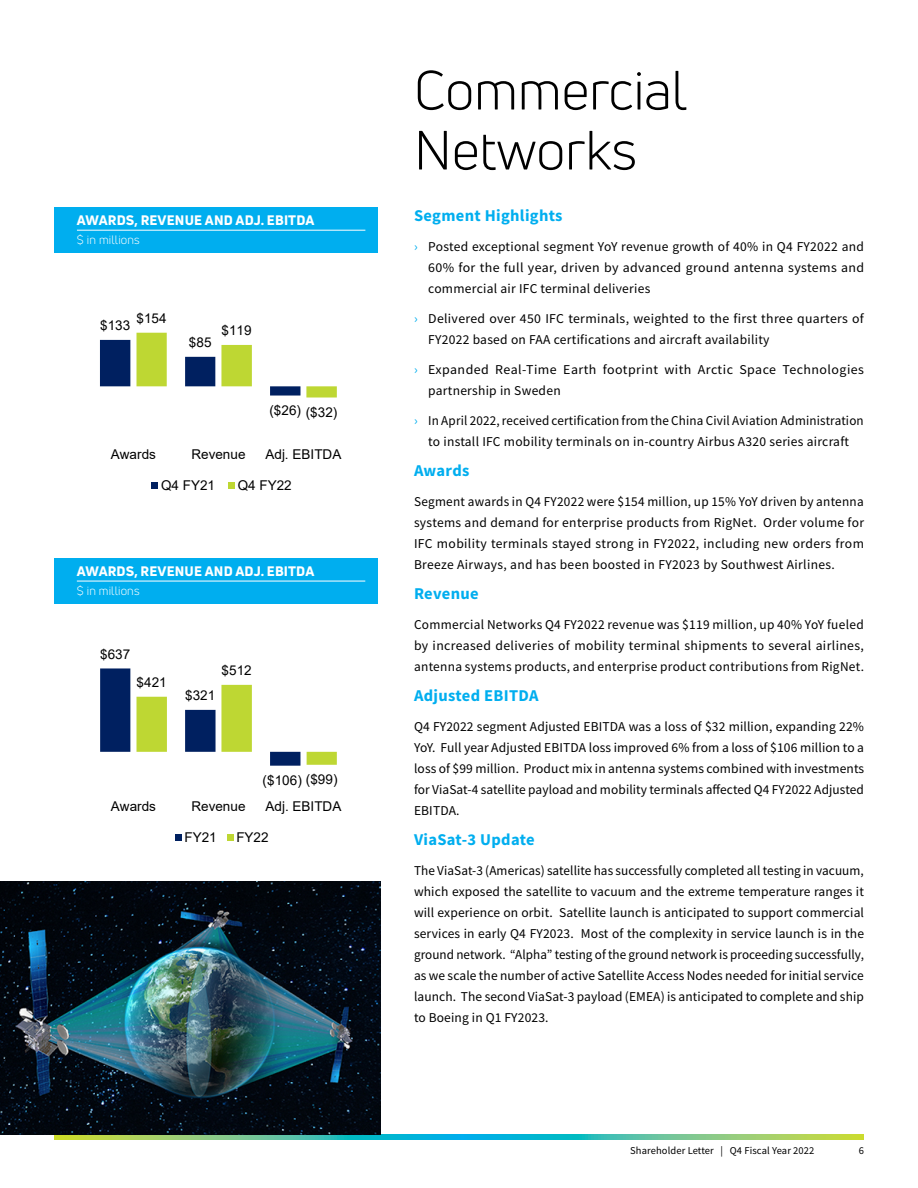
<style>
.page{position:relative;width:918px;height:1188px;background:#fff}
.page>*{position:absolute;margin:0;border:0;box-sizing:border-box;transform-origin:0 0}
.t1{font:54px/60px "Uni Neue";color:#000}
.t2{font:700 16.5px "Source Sans Pro";letter-spacing:.02em;color:#00aeef}
.t3{font:13.5px/21px "Source Sans Pro";letter-spacing:.02em;color:#000;text-align:justify}
.t4{font:13.5px "Arial";letter-spacing:.005em;color:#000}
.t5{font:800 13.5px "Uni Neue";letter-spacing:.01em;color:#fff}
.t6{font:12px "Uni Neue";letter-spacing:.01em;color:#fff}
.t7{font:10.5px "Source Sans Pro";letter-spacing:.01em;color:#000}
.s1{color:#00aeef}
</style>
<div class="page">
<svg style="left:54px;top:1135px;width:810px;height:5px;background:#61c497"></svg>
<div style="left:54px;top:207px;width:324px;height:45px;background:#00aeef"></div>
<hr style="left:77px;top:230px;width:288px;height:1px;background:#fff">
<div style="left:54px;top:558px;width:324px;height:45px;background:#00aeef"></div>
<hr style="left:77px;top:581px;width:288px;height:1px;background:#fff">
<img style="left:0;top:881px;width:381px;height:253px">
<svg style="left:100px;top:333px;width:237px;height:65px"></svg>
<div style="left:151px;top:482px;width:7px;height:7px;background:#002060"></div>
<div style="left:228px;top:482px;width:7px;height:7px;background:#bed733"></div>
<svg style="left:100px;top:668px;width:237px;height:98px"></svg>
<div style="left:175px;top:834px;width:7px;height:7px;background:#002060"></div>
<div style="left:227px;top:834px;width:7px;height:7px;background:#bed733"></div>
<p class="t5" style="left:77px;top:211px;width:239px">AWARDS, REVENUE AND ADJ. EBITDA</p>
<p class="t6" style="left:77px;top:233px;width:64px">$ in millions</p>
<p class="t4" style="left:137px;top:309px;width:32px">$154</p>
<p class="t4" style="left:100px;top:316px;width:32px">$133</p>
<p class="t4" style="left:189px;top:333px;width:24px">$85</p>
<p class="t4" style="left:222px;top:321px;width:32px">$119</p>
<p class="t4" style="left:269px;top:401px;width:33px">($26)</p>
<p class="t4" style="left:306px;top:403px;width:33px">($32)</p>
<p class="t4" style="left:111px;top:445px;width:47px">Awards</p>
<p class="t4" style="left:191px;top:445px;width:56px">Revenue</p>
<p class="t4" style="left:266px;top:445px;width:77px">Adj. EBITDA</p>
<p class="t4" style="left:161px;top:475px;width:55px">Q4 FY21</p>
<p class="t4" style="left:238px;top:475px;width:55px">Q4 FY22</p>
<p class="t5" style="left:77px;top:562px;width:239px">AWARDS, REVENUE AND ADJ. EBITDA</p>
<p class="t6" style="left:77px;top:584px;width:64px">$ in millions</p>
<p class="t4" style="left:100px;top:645px;width:32px">$637</p>
<p class="t4" style="left:137px;top:673px;width:32px">$421</p>
<p class="t4" style="left:185px;top:686px;width:32px">$321</p>
<p class="t4" style="left:222px;top:661px;width:32px">$512</p>
<p class="t4" style="left:263px;top:771px;width:76px">($106) ($99)</p>
<p class="t4" style="left:111px;top:797px;width:47px">Awards</p>
<p class="t4" style="left:191px;top:797px;width:56px">Revenue</p>
<p class="t4" style="left:266px;top:797px;width:77px">Adj. EBITDA</p>
<p class="t4" style="left:184px;top:828px;width:34px">FY21</p>
<p class="t4" style="left:236px;top:828px;width:34px">FY22</p>
<h1 class="t1" style="left:414px;top:60px;width:274px">Commercial<br>Networks</h1>
<p class="t2" style="left:414px;top:204px;width:150px">Segment Highlights</p>
<p class="t3" style="left:428px;top:236px;width:437px;text-indent:-14px"><span class="s1">›</span> Posted exceptional segment YoY revenue growth of 40% in Q4 FY2022 and 60% for the full year, driven by advanced ground antenna systems and commercial air IFC terminal deliveries</p>
<p class="t3" style="left:428px;top:308px;width:437px;text-indent:-14px"><span class="s1">›</span> Delivered over 450 IFC terminals, weighted to the first three quarters of<br>FY2022 based on FAA certifications and aircraft availability</p>
<p class="t3" style="left:428px;top:359px;width:437px;text-indent:-14px"><span class="s1">›</span> Expanded Real-Time Earth footprint with Arctic Space Technologies partnership in Sweden</p>
<p class="t3" style="left:414px;top:410px;width:451px;text-align:center"><span class="s1">›</span> In April 2022, received certification from the China Civil Aviation Administration to install IFC mobility terminals on in-country Airbus A320 series aircraft</p>
<p class="t2" style="left:414px;top:459px;width:57px">Awards</p>
<p class="t3" style="left:414px;top:491px;width:452px">Segment awards in Q4 FY2022 were $154 million, up 15% YoY driven by antenna systems and demand for enterprise products from RigNet. Order volume for IFC mobility terminals stayed strong in FY2022, including new orders from Breeze Airways, and has been boosted in FY2023 by Southwest Airlines.</p>
<p class="t2" style="left:414px;top:582px;width:66px">Revenue</p>
<p class="t3" style="left:414px;top:614px;width:452px">Commercial Networks Q4 FY2022 revenue was $119 million, up 40% YoY fueled by increased deliveries of mobility terminal shipments to several airlines, antenna systems products, and enterprise product contributions from RigNet.</p>
<p class="t2" style="left:414px;top:684px;width:126px">Adjusted EBITDA</p>
<p class="t3" style="left:414px;top:716px;width:452px">Q4 FY2022 segment Adjusted EBITDA was a loss of $32 million, expanding 22% YoY. Full year Adjusted EBITDA loss improved 6% from a loss of $106 million to a loss of $99 million. Product mix in antenna systems combined with investments for ViaSat-4 satellite payload and mobility terminals affected Q4 FY2022 Adjusted EBITDA.</p>
<p class="t2" style="left:414px;top:828px;width:122px">ViaSat-3 Update</p>
<p class="t3" style="left:414px;top:860px;width:452px">The ViaSat-3 (Americas) satellite has successfully completed all testing in vacuum, which exposed the satellite to vacuum and the extreme temperature ranges it will experience on orbit. Satellite launch is anticipated to support commercial services in early Q4 FY2023. Most of the complexity in service launch is in the ground network. “Alpha” testing of the ground network is proceeding successfully, as we scale the number of active Satellite Access Nodes needed for initial service launch. The second ViaSat-3 payload (EMEA) is anticipated to complete and ship to Boeing in Q1 FY2023.</p>
<p class="t7" style="left:630px;top:1144px;width:186px">Shareholder Letter | Q4 Fiscal Year 2022</p>
<p class="t7" style="left:859px;top:1144px;width:7px">6</p>
</div>
